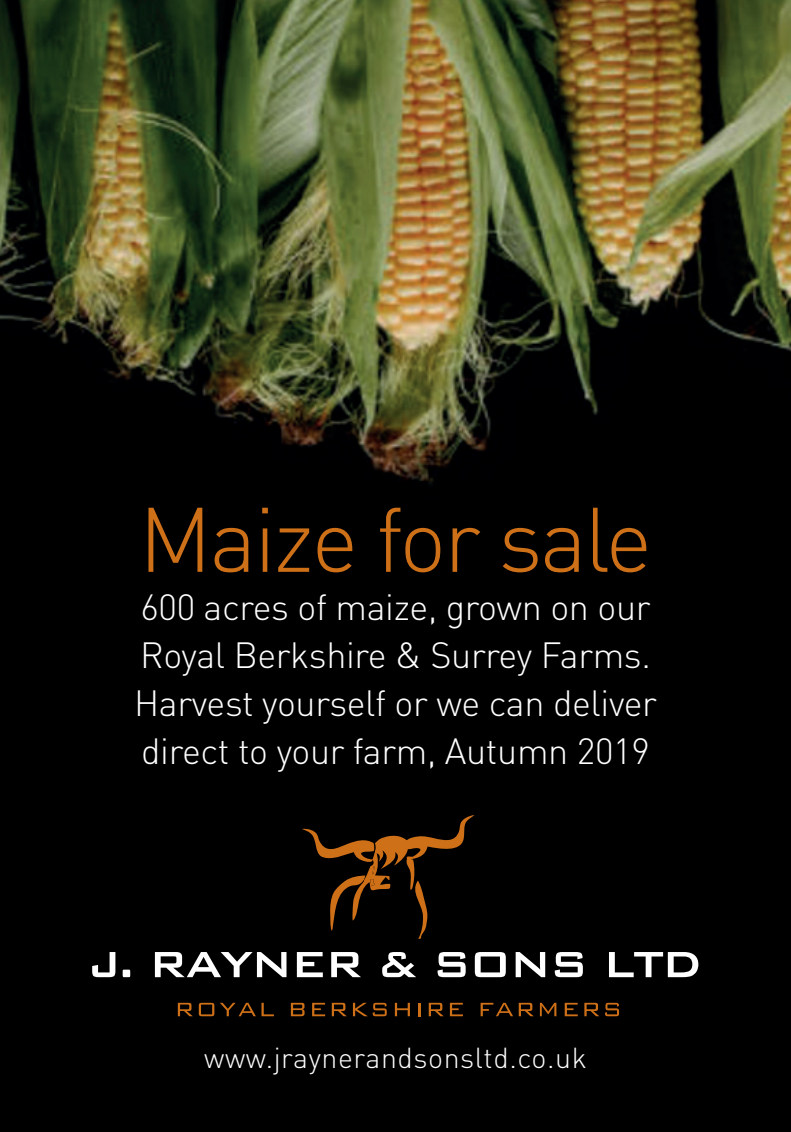
<style>
.page{position:relative;width:791px;height:1132px;background:#fff}
.page>*{position:absolute;margin:0;border:0;box-sizing:border-box;transform-origin:0 0}
.t1{font:300 90px "DIN Pro";letter-spacing:-.03em;color:#ce7018}
.t2{font:300 36px/48px "DIN Pro";letter-spacing:-.01em;color:#fff}
.t3{font:300 28.5px "DIN Pro";letter-spacing:.02em;color:#fff}
</style>
<div class="page">
<img style="left:0;top:0;width:791px;height:1131px">
<svg style="left:92px;top:951px;width:606px;height:25px"></svg>
<svg style="left:178px;top:1002px;width:15px;height:13px"></svg>
<svg style="left:199px;top:1002px;width:15px;height:13px"></svg>
<svg style="left:220px;top:1002px;width:54px;height:13px"></svg>
<svg style="left:291px;top:1002px;width:14px;height:13px"></svg>
<svg style="left:312px;top:1002px;width:13px;height:13px"></svg>
<svg style="left:332px;top:1002px;width:15px;height:13px"></svg>
<svg style="left:353px;top:1002px;width:34px;height:13px"></svg>
<svg style="left:395px;top:1002px;width:15px;height:13px"></svg>
<svg style="left:418px;top:1002px;width:2px;height:13px"></svg>
<svg style="left:429px;top:1002px;width:15px;height:13px"></svg>
<svg style="left:450px;top:1002px;width:13px;height:13px"></svg>
<svg style="left:481px;top:1002px;width:32px;height:13px"></svg>
<svg style="left:519px;top:1002px;width:15px;height:13px"></svg>
<svg style="left:540px;top:1002px;width:16px;height:13px"></svg>
<svg style="left:565px;top:1002px;width:13px;height:13px"></svg>
<svg style="left:584px;top:1002px;width:15px;height:13px"></svg>
<svg style="left:605px;top:1002px;width:14px;height:13px"></svg>
<svg style="left:302px;top:814px;width:172px;height:125px;background:#211204"></svg>
<h1 class="t1" style="left:139px;top:478px;width:515px">Maize for sale</h1>
<p class="t2" style="left:134px;top:581px;width:524px">600 acres of maize, grown on our<br>Royal Berkshire &amp; Surrey Farms.<br>Harvest yourself or we can deliver direct to your farm, Autumn 2019</p>
<p class="t3" style="left:204px;top:1038px;width:384px">www.jraynerandsonsltd.co.uk</p>
</div>
